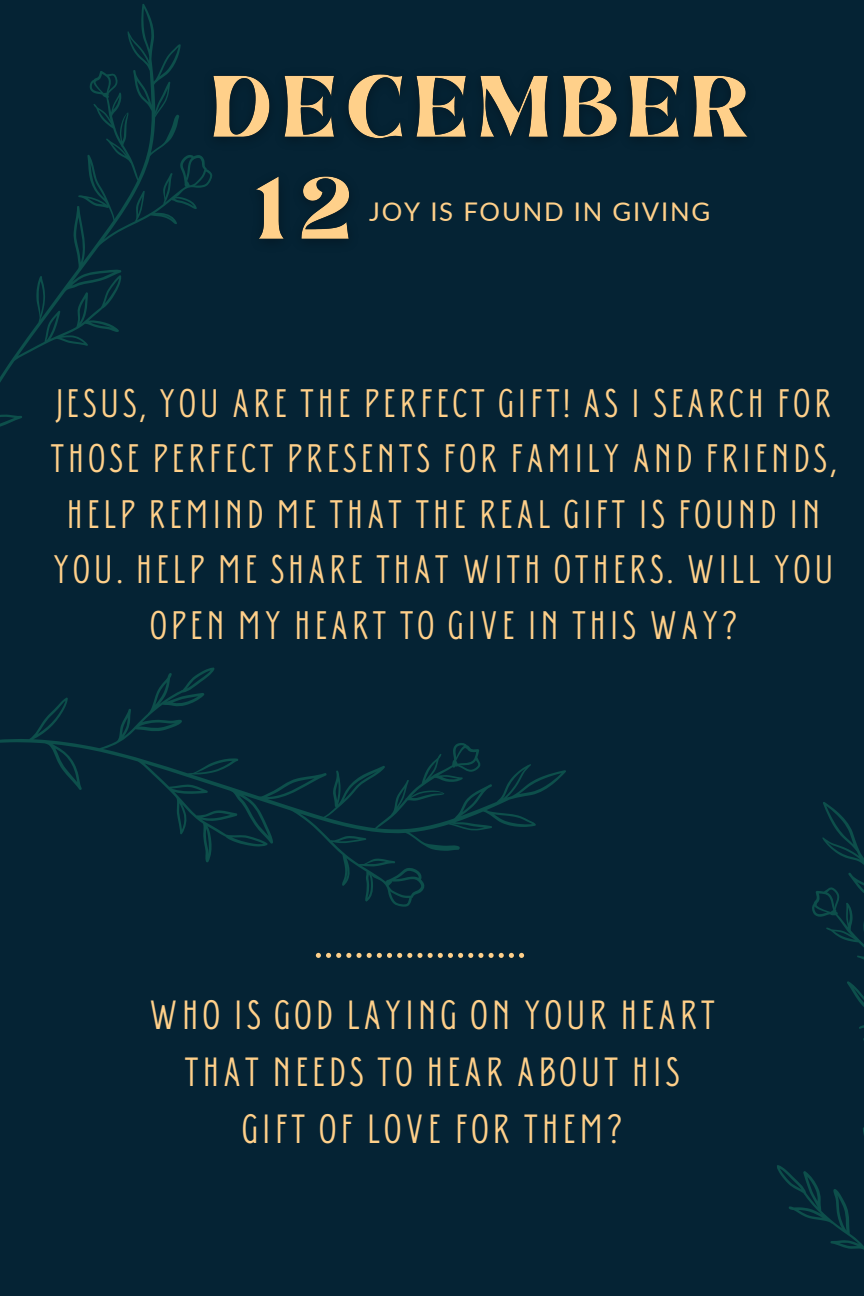
<style>
.page{position:relative;width:864px;height:1296px;background:#052334}
.page>*{position:absolute;margin:0;border:0;box-sizing:border-box;transform-origin:0 0}
.t1{font:40.7px/57px "Donau Uppercase Neue";letter-spacing:.09em;color:#ffd08a;text-align:center}
.t2{font:39.7px/55.5px "Donau Uppercase Neue";letter-spacing:.09em;color:#ffd08a;text-align:center}
.t3{font:25.75px "Lato";letter-spacing:.07em;color:#ffd08a}
</style>
<div class="page">
<svg style="left:0;top:4px;width:206px;height:423px"></svg>
<img style="left:195px;top:38px;width:553px;height:148px">
<img style="left:237px;top:140px;width:144px;height:99px">
<svg style="left:316px;top:953px;width:208px;height:5px"></svg>
<svg style="left:0;top:668px;width:566px;height:239px"></svg>
<svg style="left:777px;top:802px;width:87px;height:448px"></svg>
<p class="t3" style="left:369px;top:196px;width:343px">JOY IS FOUND IN GIVING</p>
<p class="t2" style="left:50px;top:374px;width:788px">JESUS, YOU ARE THE PERFECT GIFT! AS I SEARCH FOR THOSE PERFECT PRESENTS FOR FAMILY AND FRIENDS, HELP REMIND ME THAT THE REAL GIFT IS FOUND IN YOU. HELP ME SHARE THAT WITH OTHERS. WILL YOU OPEN MY HEART TO GIVE IN THIS WAY?</p>
<p class="t1" style="left:149px;top:986px;width:568px">WHO IS GOD LAYING ON YOUR HEART<br>THAT NEEDS TO HEAR ABOUT HIS<br>GIFT OF LOVE FOR THEM?</p>
</div>
